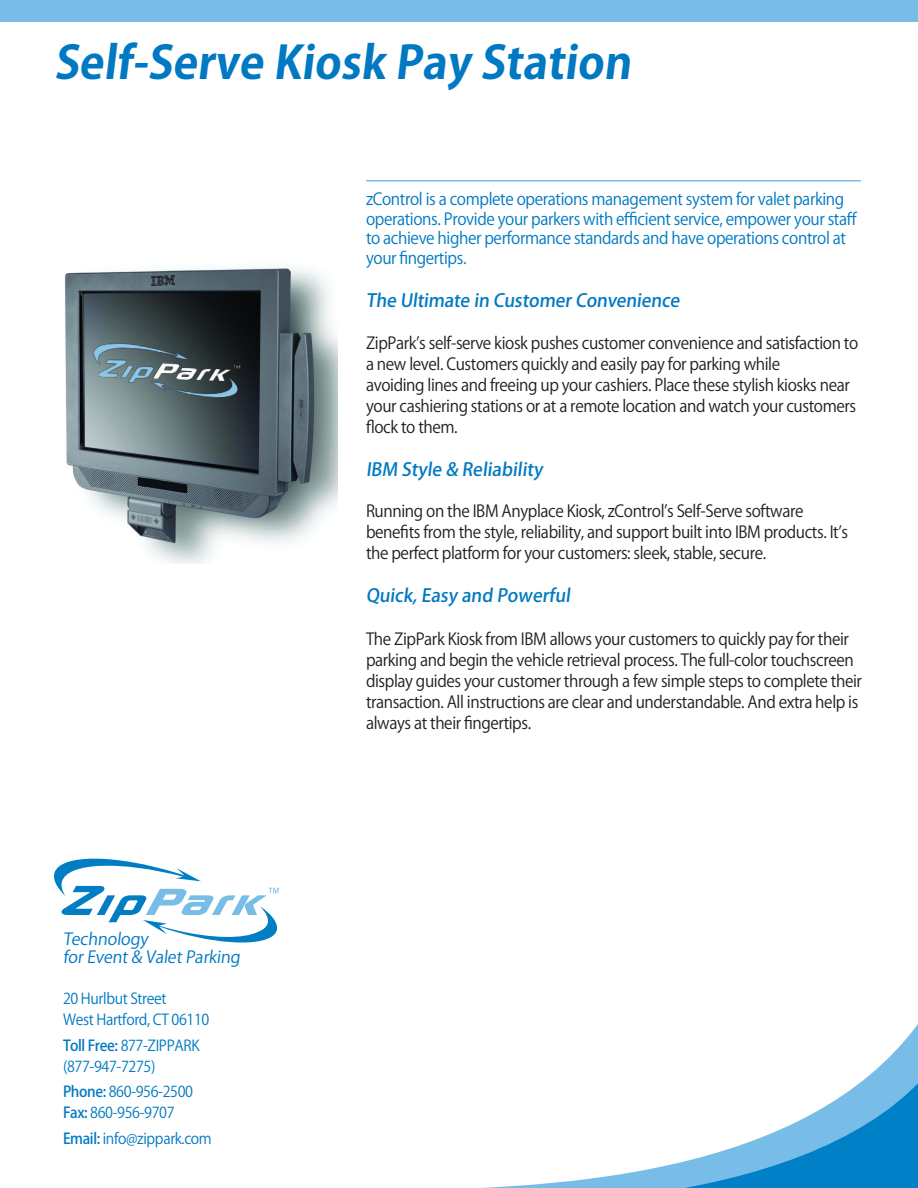
<style>
.page{position:relative;width:918px;height:1188px;background:#fff}
.page>*{position:absolute;margin:0;border:0;box-sizing:border-box;transform-origin:0 0}
.t1{font:700 45px "Koz Go Pro";color:#0079c2}
.t2{font:500 18px "Koz Go Pro";color:#0079c2}
.t3{font:16.5px/21px "Koz Go Pro";letter-spacing:-.025em;color:#231f20;scale:.95 1}
.t4{font:16.5px/19.5px "Koz Go Pro";letter-spacing:-.025em;color:#0079c2;scale:.95 1}
.t5{font:16.5px/18px "Koz Go Pro";letter-spacing:-.025em;color:#0079c2}
.t6{font:15px/21px "Koz Go Pro";letter-spacing:-.025em;color:#0079c2;scale:.95 1}
.s1{font-weight:500}
</style>
<div class="page">
<svg style="left:480px;top:1024px;width:438px;height:164px"></svg>
<svg style="left:502px;top:1060px;width:416px;height:128px"></svg>
<div style="left:0;top:0;width:918px;height:22px;background:#78bde8"></div>
<svg style="left:54px;top:858px;width:225px;height:85px"></svg>
<hr style="left:366px;top:180px;width:495px;height:2px;background:#78bde8">
<img style="left:64px;top:267px;width:274px;height:296px">
<img style="left:92px;top:340px;width:149px;height:61px">
<p class="t1" style="left:54px;top:34px;width:586px">Self-Serve Kiosk Pay Station</p>
<p class="t5" style="left:63px;top:931px;width:181px">Technology<br>for Event &amp; Valet Parking</p>
<p class="t6" style="left:63px;top:989px;width:156px">20 Hurlbut Street<br>West Hartford, CT 06110</p>
<p class="t6" style="left:63px;top:1035px;width:145px"><span class="s1">Toll Free:</span> 877-ZIPPARK (877-947-7275)</p>
<p class="t6" style="left:63px;top:1082px;width:138px"><span class="s1">Phone:</span> 860-956-2500<br><span class="s1">Fax:</span> 860-956-9707</p>
<p class="t6" style="left:63px;top:1128px;width:158px"><span class="s1">Email:</span> info@zippark.com</p>
<p class="t4" style="left:366px;top:190px;width:519px">zControl is a complete operations management system for valet parking operations. Provide your parkers with efficient service, empower your staff to achieve higher performance standards and have operations control at your fingertips.</p>
<p class="t2" style="left:366px;top:289px;width:318px">The Ultimate in Customer Convenience</p>
<p class="t3" style="left:366px;top:333px;width:520px">ZipPark’s self-serve kiosk pushes customer convenience and satisfaction to a new level. Customers quickly and easily pay for parking while<br>avoiding lines and freeing up your cashiers. Place these stylish kiosks near your cashiering stations or at a remote location and watch your customers flock to them.</p>
<p class="t2" style="left:366px;top:458px;width:181px">IBM Style &amp; Reliability</p>
<p class="t3" style="left:366px;top:501px;width:509px">Running on the IBM Anyplace Kiosk, zControl’s Self-Serve software benefits from the style, reliability, and support built into IBM products. It’s the perfect platform for your customers: sleek, stable, secure.</p>
<p class="t2" style="left:366px;top:584px;width:209px">Quick,Easy and Powerful</p>
<p class="t3" style="left:366px;top:629px;width:524px">The ZipPark Kiosk from IBM allows your customers to quickly pay for their parking and begin the vehicle retrieval process. The full-color touchscreen display guides your customer through a few simple steps to complete their transaction. All instructions are clear and understandable. And extra help is always at their fingertips.</p>
</div>
